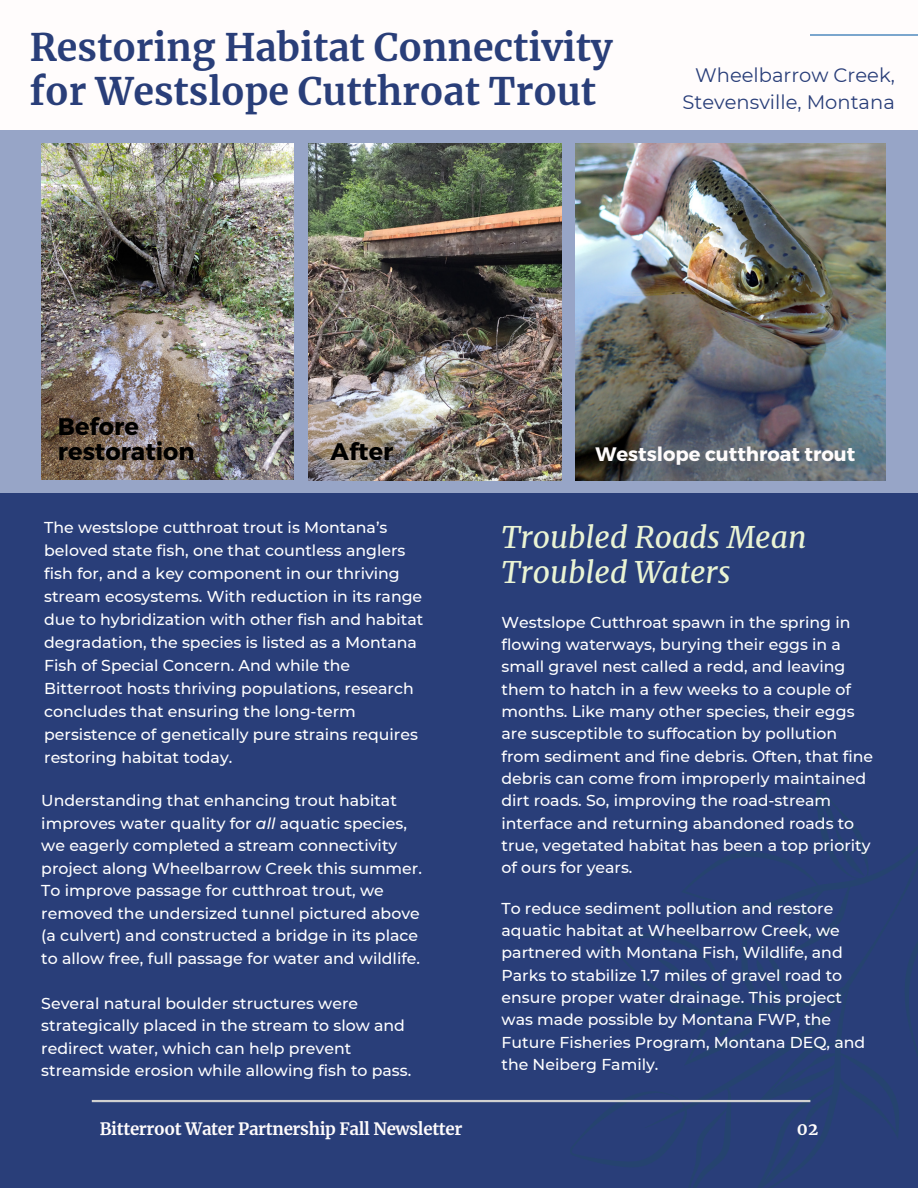
<style>
.page{position:relative;width:918px;height:1188px;background:#fff}
.page>*{position:absolute;margin:0;border:0;box-sizing:border-box;transform-origin:0 0}
.t1{font:700 37.5px/43.8px "Merriweather";color:#293e79}
.t2{font:italic 30px/34.8px "Merriweather";color:#eaf4d4}
.t3{font:700 24px/25.8px "Montserrat";color:#000}
.t4{font:19.5px/27px "Montserrat";color:#293e79;text-align:right}
.t5{font:700 19.5px "Montserrat";color:#fffcfc}
.t6{font:700 16.95px "Merriweather";color:#fffcfc}
.t7{font:700 16.8px "Merriweather";letter-spacing:-.02em;color:#fffcfc}
.t8{font:500 15.75px/22.4px "Montserrat";color:#fff}
.s1{font-style:italic}
</style>
<div class="page">
<div style="left:0;top:493px;width:918px;height:695px;background:#293e79"></div>
<hr style="left:92px;top:1100px;width:718px;height:2px;background:#d1d1d1">
<hr style="left:810px;top:34px;width:108px;height:2px;background:#7ba6cd">
<div style="left:0;top:131px;width:917px;height:362px;background:#97a5c7"></div>
<img style="left:308px;top:143px;width:253px;height:338px">
<img style="left:41px;top:143px;width:252px;height:337px">
<img style="left:575px;top:143px;width:311px;height:338px">
<h3 class="t1" style="left:30px;top:26px;width:584px">Restoring Habitat Connectivity for Westslope Cutthroat Trout</h3>
<p class="t4" style="left:683px;top:61px;width:214px">Wheelbarrow Creek,<br>Stevensville, Montana</p>
<p class="t3" style="left:58px;top:412px;width:138px">Before restoration</p>
<h2 class="t3" style="left:331px;top:438px;width:64px">After</h2>
<p class="t5" style="left:595px;top:441px;width:261px">Westslope cutthroat trout</p>
<h4 class="t8" style="left:44px;top:516px;width:381px;line-height:23px">The westslope cutthroat trout is Montana’s beloved state fish, one that countless anglers fish for, and a key component in our thriving stream ecosystems. With reduction in its range due to hybridization with other fish and habitat degradation, the species is listed as a Montana Fish of Special Concern. And while the Bitterroot hosts thriving populations, research concludes that ensuring the long-term persistence of genetically pure strains requires restoring habitat today.</h4>
<p class="t8" style="left:41px;top:789px;width:382px">Understanding that enhancing trout habitat improves water quality for <span class="s1">all</span> aquatic species, we eagerly completed a stream connectivity project along Wheelbarrow Creek this summer.<br>To improve passage for cutthroat trout, we removed the undersized tunnel pictured above (a culvert) and constructed a bridge in its place to allow free, full passage for water and wildlife.</p>
<p class="t8" style="left:41px;top:992px;width:372px">Several natural boulder structures were strategically placed in the stream to slow and redirect water, which can help prevent streamside erosion while allowing fish to pass.</p>
<h5 class="t7" style="left:100px;top:1118px;width:364px">Bitterroot Water Partnership Fall Newsletter</h5>
<p class="t2" style="left:502px;top:520px;width:307px">Troubled Roads Mean<br>Troubled Waters</p>
<p class="t8" style="left:502px;top:611px;width:373px">Westslope Cutthroat spawn in the spring in flowing waterways, burying their eggs in a small gravel nest called a redd, and leaving them to hatch in a few weeks to a couple of months. Like many other species, their eggs are susceptible to suffocation by pollution from sediment and fine debris. Often, that fine debris can come from improperly maintained dirt roads. So, improving the road-stream interface and returning abandoned roads to true, vegetated habitat has been a top priority of ours for years.</p>
<h3 class="t8" style="left:502px;top:897px;width:365px">To reduce sediment pollution and restore aquatic habitat at Wheelbarrow Creek, we partnered with Montana Fish, Wildlife, and Parks to stabilize 1.7 miles of gravel road to ensure proper water drainage. This project was made possible by Montana FWP, the Future Fisheries Program, Montana DEQ, and the Neiberg Family.</h3>
<p class="t6" style="left:797px;top:1118px;width:23px">02</p>
</div>
